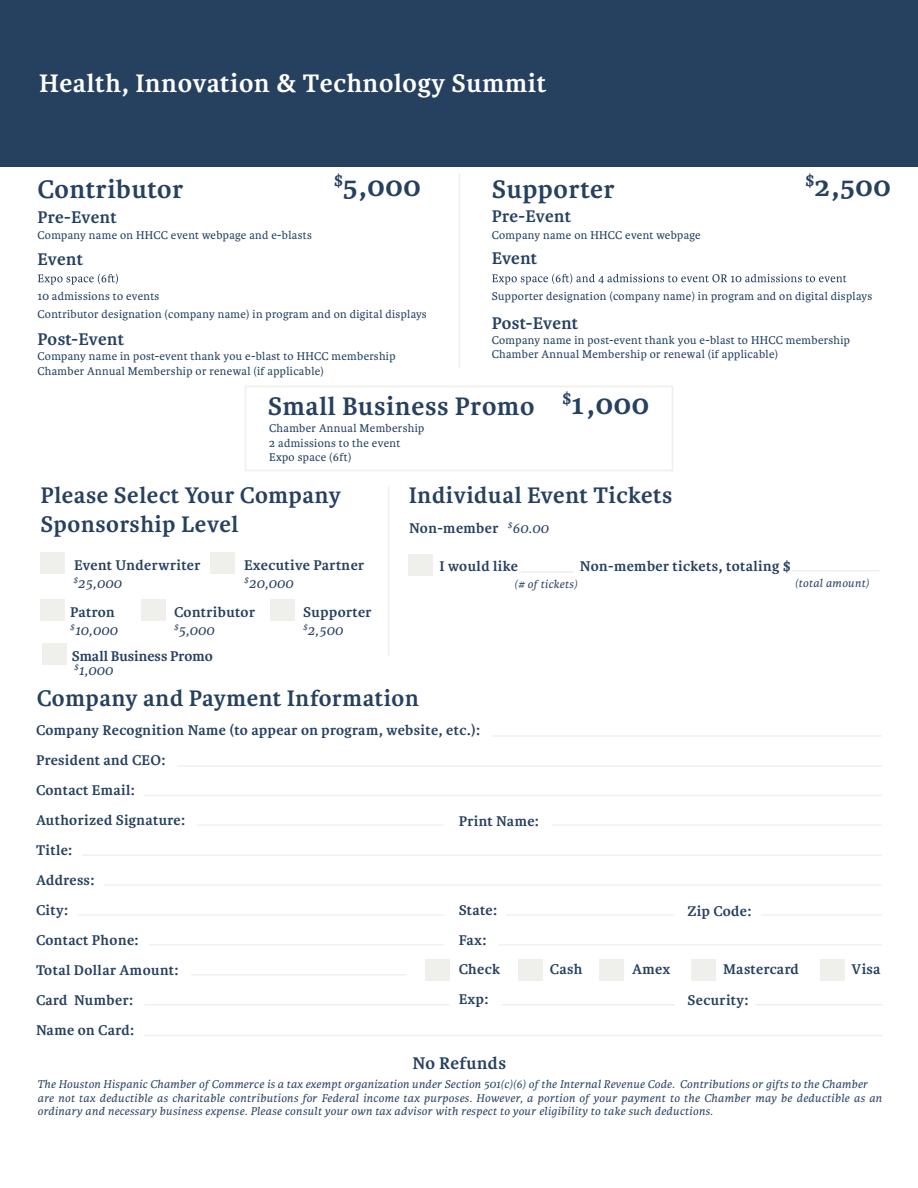
<style>
.page{position:relative;width:918px;height:1188px;background:#fff}
.page>*{position:absolute;margin:0;border:0;box-sizing:border-box;transform-origin:0 0}
.t1{font:700 30px "Karmina";letter-spacing:.025em;color:#264060}
.t2{font:700 27px "Karmina";letter-spacing:.025em;color:#264060}
.t3{font:700 27px "Karmina";letter-spacing:.025em;color:#fff}
.t4{font:700 24px/28.8px "Karmina";letter-spacing:.025em;color:#264060}
.t5{font:700 18px "Karmina";letter-spacing:.01em;color:#264060}
.t6{font:700 15px/30px "Karmina";letter-spacing:.025em;color:#264060}
.t7{font:700 15px "Karmina";color:#264060}
.t8{font:italic 15px "Karmina";color:#264060}
.t9{font:12px/14.4px "Karmina";letter-spacing:.025em;color:#24405f}
.t10{font:italic 12px/13.5px "Karmina";letter-spacing:.025em;color:#264060}
.s1{font-weight:400;font-style:italic}
</style>
<div class="page">
<div style="left:0;top:0;width:918px;height:167px;background:#264060"></div>
<hr style="left:459px;top:173px;width:1px;height:195px;background:#efefec">
<svg style="left:38px;top:274px;width:80px;height:11px"></svg>
<svg style="left:492px;top:274px;width:355px;height:11px"></svg>
<div style="left:425px;top:960px;width:25px;height:21px;background:#efefec"></div>
<div style="left:518px;top:960px;width:25px;height:21px;background:#efefec"></div>
<div style="left:599px;top:960px;width:25px;height:21px;background:#efefec"></div>
<div style="left:691px;top:960px;width:25px;height:21px;background:#efefec"></div>
<div style="left:820px;top:960px;width:24px;height:21px;background:#efefec"></div>
<hr style="left:492px;top:735px;width:390px;height:2px;background:#efefec">
<hr style="left:177px;top:765px;width:705px;height:2px;background:#efefec">
<hr style="left:145px;top:795px;width:737px;height:1px;background:#efefec">
<hr style="left:197px;top:824px;width:247px;height:2px;background:#efefec">
<hr style="left:552px;top:824px;width:330px;height:2px;background:#efefec">
<hr style="left:82px;top:854px;width:800px;height:2px;background:#efefec">
<hr style="left:104px;top:884px;width:778px;height:2px;background:#efefec">
<hr style="left:77px;top:914px;width:367px;height:2px;background:#efefec">
<hr style="left:506px;top:914px;width:169px;height:2px;background:#efefec">
<hr style="left:761px;top:914px;width:121px;height:2px;background:#efefec">
<hr style="left:149px;top:944px;width:295px;height:2px;background:#efefec">
<hr style="left:498px;top:944px;width:384px;height:2px;background:#efefec">
<hr style="left:191px;top:974px;width:216px;height:1px;background:#efefec">
<hr style="left:145px;top:1004px;width:305px;height:1px;background:#efefec">
<hr style="left:502px;top:1004px;width:173px;height:1px;background:#efefec">
<hr style="left:756px;top:1004px;width:127px;height:1px;background:#efefec">
<hr style="left:144px;top:1035px;width:739px;height:1px;background:#efefec">
<div style="left:408px;top:554px;width:25px;height:21px;background:#efefec"></div>
<hr style="left:521px;top:571px;width:53px;height:2px;background:#efefec">
<hr style="left:792px;top:570px;width:87px;height:2px;background:#efefec">
<hr style="left:388px;top:486px;width:1px;height:169px;background:#efefec">
<div style="left:40px;top:553px;width:25px;height:21px;background:#efefec"></div>
<div style="left:210px;top:553px;width:25px;height:21px;background:#efefec"></div>
<div style="left:40px;top:600px;width:25px;height:21px;background:#efefec"></div>
<div style="left:141px;top:600px;width:25px;height:21px;background:#efefec"></div>
<div style="left:270px;top:600px;width:25px;height:21px;background:#efefec"></div>
<div style="left:42px;top:644px;width:24px;height:21px;background:#efefec"></div>
<div style="left:245px;top:386px;width:428px;height:85px;border:2px solid #efefec"></div>
<h2 class="t3" style="left:39px;top:68px;width:509px">Health, Innovation &amp; Technology Summit</h2>
<h2 class="t2" style="left:38px;top:174px;width:147px">Contributor</h2>
<p class="t9" style="left:38px;top:228px;width:276px">Company name on HHCC event webpage and e-blasts</p>
<h3 class="t5" style="left:38px;top:207px;width:81px">Pre-Event</h3>
<h3 class="t5" style="left:38px;top:249px;width:47px">Event</h3>
<h1 class="t1" style="left:334px;top:169px;width:89px"><sup>$</sup>5,000</h1>
<h1 class="t1" style="left:805px;top:169px;width:87px"><sup>$</sup>2,500</h1>
<h2 class="t2" style="left:492px;top:174px;width:124px">Supporter</h2>
<p class="t9" style="left:492px;top:228px;width:210px">Company name on HHCC event webpage</p>
<h3 class="t5" style="left:492px;top:206px;width:81px">Pre-Event</h3>
<h3 class="t5" style="left:492px;top:248px;width:47px">Event</h3>
<p class="t9" style="left:38px;top:288px;width:391px;line-height:18px">10 admissions to events<br>Contributor designation (company name) in program and on digital displays</p>
<p class="t9" style="left:38px;top:349px;width:360px">Company name in post-event thank you e-blast to HHCC membership<br>Chamber Annual Membership or renewal (if applicable)</p>
<h3 class="t5" style="left:38px;top:329px;width:88px">Post-Event</h3>
<p class="t9" style="left:492px;top:289px;width:382px">Supporter designation (company name) in program and on digital displays</p>
<p class="t9" style="left:492px;top:333px;width:360px">Company name in post-event thank you e-blast to HHCC membership<br>Chamber Annual Membership or renewal (if applicable)</p>
<h3 class="t5" style="left:492px;top:313px;width:88px">Post-Event</h3>
<h2 class="t2" style="left:268px;top:391px;width:268px">Small Business Promo</h2>
<p class="t9" style="left:269px;top:421px;width:157px">Chamber Annual Membership<br>2 admissions to the event<br>Expo space (6ft)</p>
<h1 class="t1" style="left:562px;top:388px;width:89px"><sup>$</sup>1,000</h1>
<h3 class="t4" style="left:40px;top:481px;width:302px">Please Select Your Company<br>Sponsorship Level</h3>
<p class="t6" style="left:74px;top:557px;width:128px;line-height:18px">Event Underwriter <sup>$</sup><span class="s1">25,000</span></p>
<p class="t6" style="left:244px;top:557px;width:122px;line-height:18px">Executive Partner <sup>$</sup><span class="s1">20,000</span></p>
<p class="t6" style="left:70px;top:603px;width:49px;line-height:18px">Patron <sup>$</sup><span class="s1">10,000</span></p>
<p class="t6" style="left:174px;top:603px;width:83px;line-height:18px">Contributor <sup>$</sup><span class="s1">5,000</span></p>
<p class="t6" style="left:303px;top:603px;width:70px;line-height:18px">Supporter <sup>$</sup><span class="s1">2,500</span></p>
<p class="t7" style="left:72px;top:648px;width:143px">Small Business Promo</p>
<p class="t8" style="left:74px;top:662px;width:40px"><sup>$</sup>1,000</p>
<h3 class="t4" style="left:409px;top:481px;width:265px">Individual Event Tickets</h3>
<p class="t6" style="left:409px;top:514px;width:141px">Non-member <sup>$</sup><span class="s1">60.00</span></p>
<p class="t6" style="left:439px;top:551px;width:80px">I would like</p>
<p class="t6" style="left:580px;top:551px;width:213px">Non-member tickets, totaling $</p>
<p class="t10" style="left:514px;top:578px;width:65px">(# of tickets)</p>
<p class="t10" style="left:795px;top:577px;width:76px">(total amount)</p>
<h3 class="t4" style="left:37px;top:684px;width:384px">Company and Payment Information</h3>
<p class="t6" style="left:36px;top:715px;width:446px">Company Recognition Name (to appear on program, website, etc.):<br>President and CEO:<br>Contact Email:<br>Authorized Signature:<br>Title:<br>Address:<br>City:<br>Contact Phone:<br>Total Dollar Amount:<br>Card Number:<br>Name on Card:</p>
<p class="t6" style="left:459px;top:806px;width:82px">Print Name:</p>
<p class="t6" style="left:459px;top:895px;width:40px">State:</p>
<p class="t6" style="left:687px;top:897px;width:66px">Zip Code:</p>
<p class="t6" style="left:459px;top:926px;width:43px;line-height:29.5px">Fax:<br>Check</p>
<p class="t6" style="left:550px;top:955px;width:34px">Cash</p>
<p class="t6" style="left:632px;top:955px;width:40px">Amex</p>
<p class="t6" style="left:723px;top:955px;width:77px">Mastercard</p>
<p class="t6" style="left:852px;top:955px;width:31px">Visa</p>
<p class="t6" style="left:459px;top:984px;width:31px">Exp:</p>
<p class="t6" style="left:687px;top:986px;width:63px">Security:</p>
<h3 class="t5" style="left:412px;top:1053px;width:95px">No Refunds</h3>
<p class="t10" style="left:37px;top:1078px;width:832px">The Houston Hispanic Chamber of Commerce is a tax exempt organization under Section 501(c)(6) of the Internal Revenue Code. Contributions or gifts to the Chamber</p>
<p class="t10" style="left:38px;top:1091px;width:846px">are not tax deductible as charitable contributions for Federal income tax purposes. However, a portion of your payment to the Chamber may be deductible as an ordinary and necessary business expense. Please consult your own tax advisor with respect to your eligibility to take such deductions.</p>
</div>
